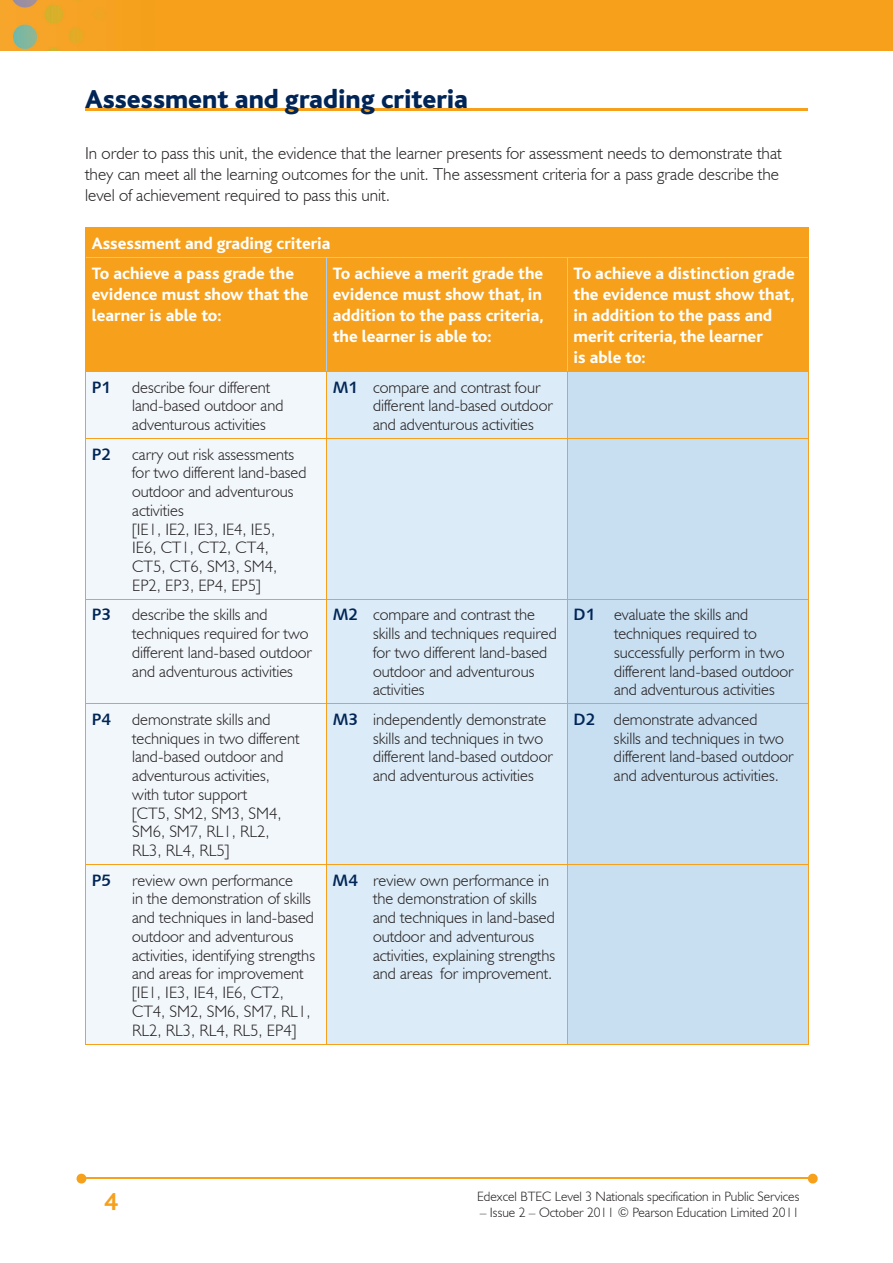
<style>
.page{position:relative;width:893px;height:1263px;background:#fff}
.page>*{position:absolute;margin:0;border:0;box-sizing:border-box;transform-origin:0 0}
.t1{font:800 27px "Bliss";color:#002556}
.t2{font:700 25.5px "Bliss";color:#f6a01b}
.t3{font:800 17.25px/21px "Bliss";color:#fff}
.t4{font:300 17.25px/21px "Humanist 521 BT";color:#231f20}
.t5{font:300 16.5px/18.8px "Humanist 521 BT";color:#231f20}
.t6{font:16.5px "Humanist 531 BT Bold A";color:#002556}
.t7{font:300 13.5px "Humanist 521 BT";color:#231f20}
.s1{font-family:"Humanist 531 BT Bold A";font-weight:400;color:#002556}
</style>
<div class="page">
<img style="left:0;top:0;width:893px;height:51px">
<hr style="left:82px;top:1178px;width:728px;height:1px;background:#f6a01b">
<svg style="left:808px;top:1174px;width:10px;height:9px"></svg>
<svg style="left:77px;top:1174px;width:9px;height:9px"></svg>
<hr style="left:85px;top:108px;width:723px;height:2px;background:#f6a01b">
<div style="left:86px;top:228px;width:722px;height:143px;background:#f6a01b"></div>
<div style="left:86px;top:372px;width:240px;height:672px;background:#f2f7fb"></div>
<div style="left:327px;top:372px;width:240px;height:672px;background:#dbebf7"></div>
<div style="left:568px;top:372px;width:240px;height:672px;background:#c8dff2"></div>
<svg style="left:85px;top:228px;width:1px;height:29px"></svg>
<svg style="left:808px;top:228px;width:1px;height:29px"></svg>
<hr style="left:85px;top:227px;width:241px;height:1px;background:#f6a01b">
<hr style="left:326px;top:227px;width:241px;height:1px;background:#f6a01b">
<hr style="left:567px;top:227px;width:241px;height:1px;background:#f6a01b">
<hr style="left:85px;top:371px;width:241px;height:1px;background:#f6a01b">
<hr style="left:85px;top:257px;width:1px;height:114px;background:#f6a01b">
<hr style="left:86px;top:257px;width:240px;height:1px;background:#accfed">
<hr style="left:326px;top:371px;width:241px;height:1px;background:#f6a01b">
<hr style="left:326px;top:258px;width:1px;height:113px;background:#accfed">
<hr style="left:326px;top:257px;width:241px;height:1px;background:#accfed">
<hr style="left:567px;top:371px;width:241px;height:1px;background:#f6a01b">
<hr style="left:567px;top:258px;width:1px;height:113px;background:#accfed">
<hr style="left:808px;top:257px;width:1px;height:114px;background:#f6a01b">
<hr style="left:567px;top:257px;width:241px;height:1px;background:#accfed">
<hr style="left:85px;top:372px;width:1px;height:66px;background:#f6a01b">
<hr style="left:326px;top:372px;width:1px;height:66px;background:#f6a01b">
<hr style="left:567px;top:372px;width:1px;height:66px;background:#f6a01b">
<hr style="left:808px;top:372px;width:1px;height:66px;background:#f6a01b">
<hr style="left:326px;top:439px;width:1px;height:160px;background:#f6a01b">
<hr style="left:567px;top:439px;width:1px;height:160px;background:#f6a01b">
<hr style="left:85px;top:439px;width:1px;height:160px;background:#f6a01b">
<hr style="left:808px;top:439px;width:1px;height:160px;background:#f6a01b">
<hr style="left:85px;top:438px;width:241px;height:1px;background:#f6a01b">
<hr style="left:326px;top:438px;width:241px;height:1px;background:#f6a01b">
<hr style="left:567px;top:438px;width:241px;height:1px;background:#f6a01b">
<hr style="left:326px;top:600px;width:1px;height:103px;background:#f6a01b">
<hr style="left:567px;top:600px;width:1px;height:103px;background:#f6a01b">
<hr style="left:85px;top:600px;width:1px;height:103px;background:#f6a01b">
<hr style="left:808px;top:600px;width:1px;height:103px;background:#f6a01b">
<hr style="left:85px;top:599px;width:241px;height:1px;background:#f6a01b">
<hr style="left:326px;top:599px;width:241px;height:1px;background:#f6a01b">
<hr style="left:567px;top:599px;width:241px;height:1px;background:#f6a01b">
<hr style="left:326px;top:704px;width:1px;height:160px;background:#f6a01b">
<hr style="left:567px;top:704px;width:1px;height:160px;background:#f6a01b">
<hr style="left:85px;top:704px;width:1px;height:160px;background:#f6a01b">
<hr style="left:808px;top:704px;width:1px;height:160px;background:#f6a01b">
<hr style="left:85px;top:703px;width:241px;height:1px;background:#f6a01b">
<hr style="left:326px;top:703px;width:241px;height:1px;background:#f6a01b">
<hr style="left:567px;top:703px;width:241px;height:1px;background:#f6a01b">
<hr style="left:326px;top:865px;width:1px;height:179px;background:#f6a01b">
<hr style="left:567px;top:865px;width:1px;height:179px;background:#f6a01b">
<hr style="left:85px;top:865px;width:1px;height:179px;background:#f6a01b">
<hr style="left:808px;top:865px;width:1px;height:179px;background:#f6a01b">
<hr style="left:85px;top:864px;width:241px;height:1px;background:#f6a01b">
<hr style="left:326px;top:864px;width:241px;height:1px;background:#f6a01b">
<hr style="left:567px;top:864px;width:241px;height:1px;background:#f6a01b">
<hr style="left:85px;top:1044px;width:241px;height:1px;background:#f6a01b">
<hr style="left:326px;top:1044px;width:241px;height:1px;background:#f6a01b">
<hr style="left:567px;top:1044px;width:241px;height:1px;background:#f6a01b">
<h1 class="t1" style="left:85px;top:85px;width:384px">Assessment and grading criteria</h1>
<p class="t4" style="left:85px;top:142px;width:698px">In order to pass this unit, the evidence that the learner presents for assessment needs to demonstrate that they can meet all the learning outcomes for the unit. The assessment criteria for a pass grade describe the level of achievement required to pass this unit.</p>
<p class="t3" style="left:92px;top:228px;width:240px;line-height:30.2px">Assessment and grading criteria<br>To achieve a pass grade the</p>
<p class="t3" style="left:92px;top:284px;width:218px">evidence must show that the learner is able to:</p>
<p class="t3" style="left:333px;top:263px;width:213px;text-align:justify">To achieve a merit grade the evidence must show that, in addition to the pass criteria, the learner is able to:</p>
<p class="t3" style="left:574px;top:263px;width:223px">To achieve a distinction grade the evidence must show that, in addition to the pass and merit criteria, the learner<br>is able to:</p>
<p class="t6" style="left:92px;top:377px;width:21px">P1</p>
<p class="t5" style="left:132px;top:377px;width:153px">describe four different land-based outdoor and adventurous activities</p>
<p class="t5" style="left:373px;top:377px;width:181px;text-indent:-40px"><span class="s1">M1</span> compare and contrast four different land-based outdoor and adventurous activities</p>
<p class="t6" style="left:92px;top:444px;width:21px">P2</p>
<p class="t5" style="left:132px;top:444px;width:176px">carry out risk assessments for two different land-based outdoor and adventurous activities<br>[IE1, IE2, IE3, IE4, IE5,<br>IE6, CT1, CT2, CT4,<br>CT5, CT6, SM3, SM4,<br>EP2, EP3, EP4, EP5]</p>
<p class="t6" style="left:92px;top:604px;width:21px">P3</p>
<p class="t5" style="left:132px;top:605px;width:181px">describe the skills and techniques required for two different land-based outdoor and adventurous activities</p>
<p class="t5" style="left:373px;top:605px;width:185px;text-indent:-40px"><span class="s1">M2</span> compare and contrast the skills and techniques required for two different land-based outdoor and adventurous activities</p>
<p class="t5" style="left:614px;top:605px;width:181px;text-indent:-40px"><span class="s1">D1</span> evaluate the skills and techniques required to successfully perform in two different land-based outdoor and adventurous activities</p>
<p class="t6" style="left:92px;top:709px;width:21px">P4</p>
<p class="t5" style="left:132px;top:709px;width:169px">demonstrate skills and techniques in two different land-based outdoor and adventurous activities, with tutor support<br>[CT5, SM2, SM3, SM4,<br>SM6, SM7, RL1, RL2,<br>RL3, RL4, RL5]</p>
<p class="t5" style="left:373px;top:709px;width:181px;text-indent:-40px"><span class="s1">M3</span> independently demonstrate skills and techniques in two different land-based outdoor and adventurous activities</p>
<p class="t5" style="left:614px;top:709px;width:181px;text-indent:-40px"><span class="s1">D2</span> demonstrate advanced<br>skills and techniques in two different land-based outdoor and adventurous activities.</p>
<p class="t6" style="left:92px;top:870px;width:21px">P5</p>
<p class="t5" style="left:132px;top:870px;width:184px">review own performance<br>in the demonstration of skills and techniques in land-based outdoor and adventurous activities, identifying strengths and areas for improvement [IE1, IE3, IE4, IE6, CT2,<br>CT4, SM2, SM6, SM7, RL1,<br>RL2, RL3, RL4, RL5, EP4]</p>
<p class="t5" style="left:373px;top:870px;width:183px;text-indent:-40px"><span class="s1">M4</span> review own performance in the demonstration of skills and techniques in land-based outdoor and adventurous activities, explaining strengths and areas for improvement.</p>
<h2 class="t2" style="left:104px;top:1188px;width:15px">4</h2>
<p class="t7" style="left:477px;top:1188px;width:324px">Edexcel BTEC Level 3 Nationals specification in Public Services</p>
<p class="t7" style="left:480px;top:1204px;width:321px">– Issue 2 – October 2011 © Pearson Education Limited 2011</p>
</div>
